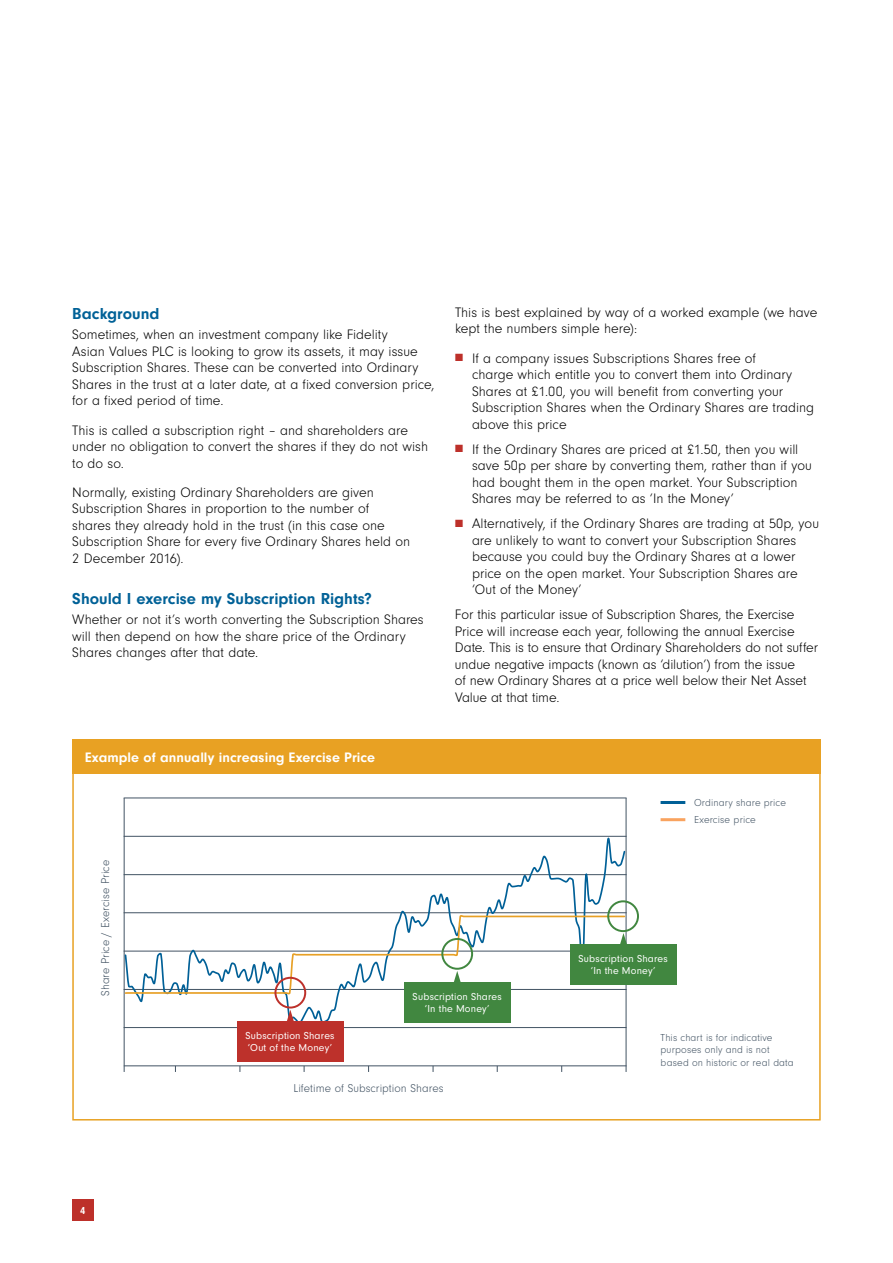
<style>
.page{position:relative;width:893px;height:1263px;background:#fff}
.page>*{position:absolute;margin:0;border:0;box-sizing:border-box;transform-origin:0 0}
.t1{font:700 16.5px "Neuzeit Gro";color:#006197}
.t2{font:300 14.25px/16.5px "Neuzeit Gro";color:#000}
.t3{font:700 14.25px "Neuzeit Gro";letter-spacing:.005em;color:#fff}
.t4{font:300 11.85px "Neuzeit Gro";letter-spacing:.005em;color:#425363}
.t5{font:300 10.5px/12.6px "Neuzeit Gro";letter-spacing:.01em;color:#425363}
.t6{font:10.5px/12px "Neuzeit Gro";letter-spacing:.015em;color:#fff;text-align:center}
.t7{font:700 10.5px "Neuzeit Gro";color:#fff}
.s1{color:#bd302a}
</style>
<div class="page">
<div style="left:72px;top:1199px;width:22px;height:21px;background:#bd302a"></div>
<div style="left:72px;top:740px;width:749px;height:34px;background:#e8a123"></div>
<hr style="left:124px;top:1027px;width:502px;height:1px;background:#425363">
<hr style="left:124px;top:797px;width:502px;height:1px;background:#425363">
<hr style="left:124px;top:798px;width:1px;height:268px;background:#425363">
<hr style="left:626px;top:798px;width:1px;height:268px;background:#425363">
<hr style="left:124px;top:1065px;width:502px;height:1px;background:#425363">
<svg style="left:124px;top:835px;width:502px;height:190px"></svg>
<hr style="left:661px;top:801px;width:24px;height:3px;background:#006097">
<hr style="left:661px;top:818px;width:24px;height:3px;background:#f9a35f">
<div style="left:274px;top:977px;width:32px;height:31px;border:2px solid #bd312b;border-radius:50%"></div>
<div style="left:607px;top:900px;width:32px;height:32px;border:2px solid #418740;border-radius:50%"></div>
<div style="left:237px;top:1021px;width:106px;height:41px;background:#bd312b"></div>
<svg style="left:287px;top:1010px;width:7px;height:11px"></svg>
<div style="left:570px;top:945px;width:107px;height:40px;background:#418740"></div>
<div style="left:404px;top:983px;width:106px;height:40px;background:#418740"></div>
<svg style="left:124px;top:915px;width:503px;height:80px"></svg>
<div style="left:72px;top:772px;width:749px;height:348px;border:2px solid #e8a123"></div>
<p class="t1" style="left:72px;top:304px;width:89px">Background</p>
<p class="t2" style="left:72px;top:327px;width:364px">Sometimes, when an investment company like Fidelity<br>Asian Values PLC is looking to grow its assets, it may issue Subscription Shares. These can be converted into Ordinary Shares in the trust at a later date, at a fixed conversion price, for a fixed period of time.</p>
<p class="t2" style="left:72px;top:422px;width:357px">This is called a subscription right – and shareholders are under no obligation to convert the shares if they do not wish to do so.</p>
<p class="t2" style="left:72px;top:484px;width:339px">Normally, existing Ordinary Shareholders are given Subscription Shares in proportion to the number of shares they already hold in the trust (in this case one Subscription Share for every five Ordinary Shares held on 2 December 2016).</p>
<p class="t1" style="left:72px;top:589px;width:301px">Should I exercise my Subscription Rights?</p>
<p class="t2" style="left:72px;top:612px;width:353px">Whether or not it’s worth converting the Subscription Shares will then depend on how the share price of the Ordinary<br>Shares changes after that date.</p>
<p class="t3" style="left:85px;top:750px;width:292px">Example of annually increasing Exercise Price</p>
<p class="t2" style="left:455px;top:304px;width:364px">This is best explained by way of a worked example (we have kept the numbers simple here):</p>
<p class="t2" style="left:472px;top:350px;width:344px;text-indent:-17px"><span class="s1">■</span> If a company issues Subscriptions Shares free of<br>charge which entitle you to convert them into Ordinary Shares at £1.00, you will benefit from converting your Subscription Shares when the Ordinary Shares are trading above this price</p>
<p class="t2" style="left:472px;top:441px;width:341px;text-indent:-17px"><span class="s1">■</span> If the Ordinary Shares are priced at £1.50, then you will save 50p per share by converting them, rather than if you had bought them in the open market. Your Subscription Shares may be referred to as ‘I n the Money’</p>
<p class="t2" style="left:472px;top:516px;width:349px;text-indent:-17px"><span class="s1">■</span> Alternatively, if the Ordinary Shares are trading at 50p, you are unlikely to want to convert your Subscription Shares because you could buy the Ordinary Shares at a lower price on the open market. Your Subscription Shares are ‘Out of the Money’</p>
<p class="t2" style="left:455px;top:607px;width:365px">For this particular issue of Subscription Shares, the Exercise Price will increase each year, following the annual Exercise Date. This is to ensure that Ordinary Shareholders do not suffer undue negative impacts (known as ‘dilution’) from the issue<br>of new Ordinary Shares at a price well below their Net Asset Value at that time.</p>
<p class="t5" style="left:694px;top:794px;width:93px;line-height:17.2px">Ordinary share price<br>Exercise price</p>
<p class="t4" style="left:99px;top:996px;width:138px;rotate:-90deg">Share Price / Exercise Price</p>
<p class="t7" style="left:80px;top:1204px;width:7px">4</p>
<p class="t6" style="left:245px;top:1030px;width:91px;text-align:left">Subscription Shares ‘Out of the Money’</p>
<p class="t6" style="left:413px;top:991px;width:91px">Subscription Shares ‘In the Money’</p>
<p class="t4" style="left:293px;top:1082px;width:152px">Lifetime of Subscription Shares</p>
<p class="t6" style="left:579px;top:953px;width:91px">Subscription Shares ‘In the Money’</p>
<p class="t5" style="left:661px;top:1031px;width:135px">This chart is for indicative purposes only and is not based on historic or real data</p>
</div>
